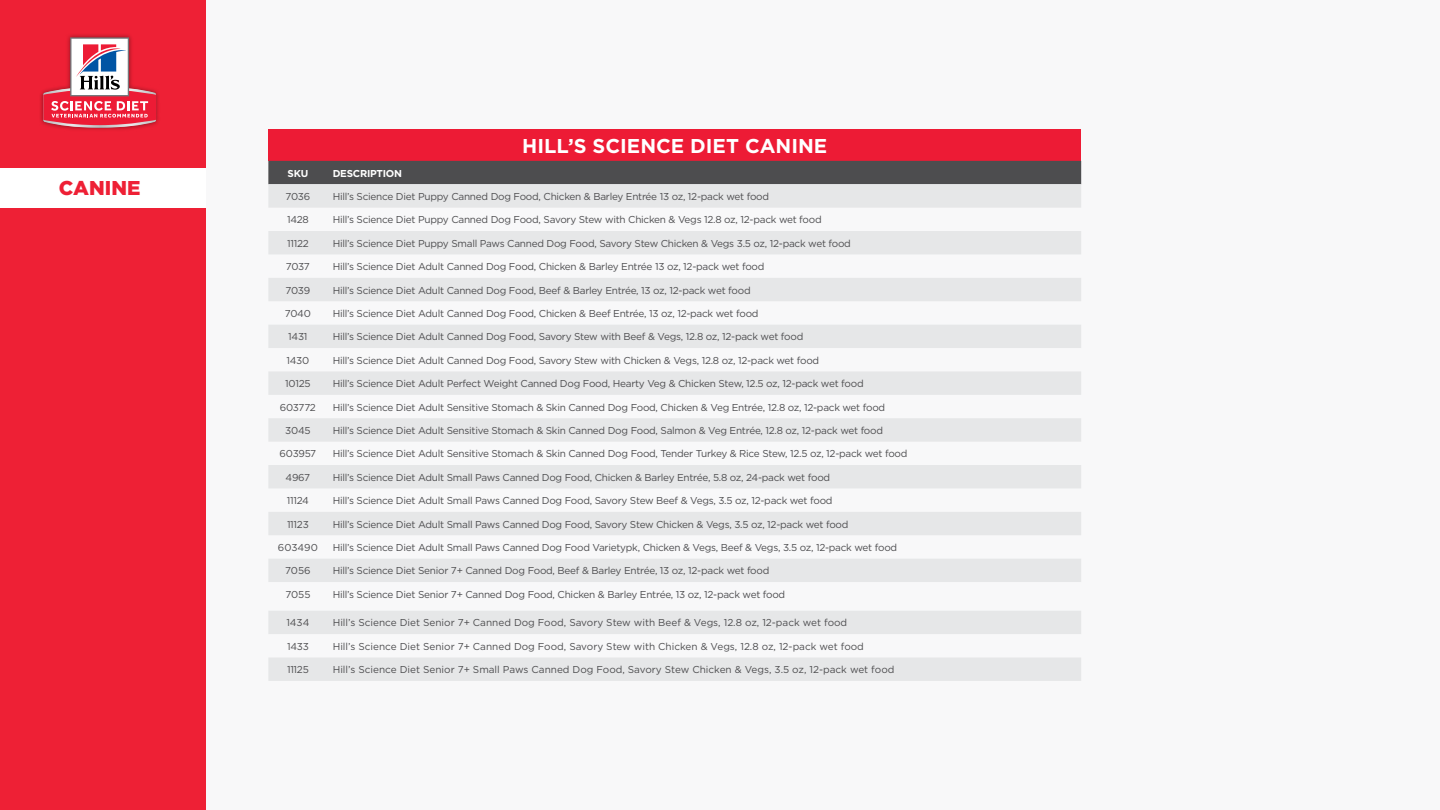
<style>
.page{position:relative;width:1440px;height:810px;background:#fff}
.page>*{position:absolute;margin:0;border:0;box-sizing:border-box;transform-origin:0 0}
.t1{font:700 20px "Gotham";color:#fff}
.t2{font:900 20px "Gotham";color:#ee2035}
.t3{font:10px "Gotham";letter-spacing:-.025em;color:#4d4d4f}
.t4{font:10px "Gotham";color:#4d4d4f}
.t5{font:700 10px "Gotham";letter-spacing:-.025em;color:#fff}
</style>
<div class="page">
<div style="left:195px;top:0;width:1245px;height:810px;background:#f8f8f9"></div>
<div style="left:0;top:0;width:205px;height:810px;background:#ee2035"></div>
<div style="left:0;top:168px;width:205px;height:40px;background:#fff"></div>
<div style="left:268px;top:129px;width:813px;height:32px;background:#ed1b35"></div>
<div style="left:268px;top:161px;width:813px;height:23px;background:#4d4d4f"></div>
<svg style="left:268px;top:184px;width:813px;height:398px;fill:#e6e7e8"></svg>
<svg style="left:268px;top:611px;width:813px;height:70px;fill:#e6e7e8"></svg>
<div style="left:39px;top:33px;width:121px;height:99px;background:#000;opacity:.4"></div>
<svg style="left:43px;top:37px;width:113px;height:91px"></svg>
<h1 class="t2" style="left:59px;top:174px;width:83px">CANINE</h1>
<h1 class="t1" style="left:522px;top:133px;width:307px">HILL’S SCIENCE DIET CANINE</h1>
<p class="t5" style="left:288px;top:166px;width:22px">SKU</p>
<p class="t5" style="left:333px;top:166px;width:71px">DESCRIPTION</p>
<p class="t3" style="left:286px;top:190px;width:26px">7036</p>
<p class="t3" style="left:333px;top:190px;width:438px">Hill’s Science Diet Puppy Canned Dog Food, Chicken &amp; Barley Entrée 13 oz, 12-pack wet food</p>
<p class="t3" style="left:287px;top:213px;width:23px">1428</p>
<p class="t3" style="left:333px;top:213px;width:490px">Hill’s Science Diet Puppy Canned Dog Food, Savory Stew with Chicken &amp; Vegs 12.8 oz, 12-pack wet food</p>
<p class="t3" style="left:287px;top:237px;width:23px">11122</p>
<p class="t3" style="left:333px;top:237px;width:520px">Hill’s Science Diet Puppy Small Paws Canned Dog Food, Savory Stew Chicken &amp; Vegs 3.5 oz, 12-pack wet food</p>
<p class="t3" style="left:286px;top:260px;width:25px">7037</p>
<p class="t3" style="left:333px;top:260px;width:433px">Hill’s Science Diet Adult Canned Dog Food, Chicken &amp; Barley Entrée 13 oz, 12-pack wet food</p>
<p class="t3" style="left:286px;top:284px;width:26px">7039</p>
<p class="t3" style="left:333px;top:284px;width:419px">Hill’s Science Diet Adult Canned Dog Food, Beef &amp; Barley Entrée, 13 oz, 12-pack wet food</p>
<p class="t3" style="left:285px;top:307px;width:28px">7040</p>
<p class="t3" style="left:333px;top:307px;width:427px">Hill’s Science Diet Adult Canned Dog Food, Chicken &amp; Beef Entrée, 13 oz, 12-pack wet food</p>
<p class="t3" style="left:288px;top:330px;width:21px">1431</p>
<p class="t3" style="left:333px;top:330px;width:472px">Hill’s Science Diet Adult Canned Dog Food, Savory Stew with Beef &amp; Vegs, 12.8 oz, 12-pack wet food</p>
<p class="t3" style="left:287px;top:354px;width:24px">1430</p>
<p class="t3" style="left:333px;top:354px;width:488px">Hill’s Science Diet Adult Canned Dog Food, Savory Stew with Chicken &amp; Vegs, 12.8 oz, 12-pack wet food</p>
<p class="t3" style="left:285px;top:377px;width:27px">10125</p>
<p class="t3" style="left:333px;top:377px;width:532px">Hill’s Science Diet Adult Perfect Weight Canned Dog Food, Hearty Veg &amp; Chicken Stew, 12.5 oz, 12-pack wet food</p>
<p class="t3" style="left:280px;top:401px;width:37px">603772</p>
<p class="t3" style="left:333px;top:401px;width:554px">Hill’s Science Diet Adult Sensitive Stomach &amp; Skin Canned Dog Food, Chicken &amp; Veg Entrée, 12.8 oz, 12-pack wet food</p>
<p class="t3" style="left:285px;top:424px;width:27px">3045</p>
<p class="t3" style="left:333px;top:424px;width:552px">Hill’s Science Diet Adult Sensitive Stomach &amp; Skin Canned Dog Food, Salmon &amp; Veg Entrée, 12.8 oz, 12-pack wet food</p>
<p class="t3" style="left:280px;top:447px;width:38px">603957</p>
<p class="t3" style="left:333px;top:447px;width:576px">Hill’s Science Diet Adult Sensitive Stomach &amp; Skin Canned Dog Food, Tender Turkey &amp; Rice Stew, 12.5 oz, 12-pack wet food</p>
<p class="t3" style="left:286px;top:471px;width:26px">4967</p>
<p class="t3" style="left:333px;top:471px;width:499px">Hill’s Science Diet Adult Small Paws Canned Dog Food, Chicken &amp; Barley Entrée, 5.8 oz, 24-pack wet food</p>
<p class="t3" style="left:287px;top:494px;width:24px">11124</p>
<p class="t3" style="left:333px;top:494px;width:501px">Hill’s Science Diet Adult Small Paws Canned Dog Food, Savory Stew Beef &amp; Vegs, 3.5 oz, 12-pack wet food</p>
<p class="t3" style="left:287px;top:518px;width:23px">11123</p>
<p class="t3" style="left:333px;top:518px;width:517px">Hill’s Science Diet Adult Small Paws Canned Dog Food, Savory Stew Chicken &amp; Vegs, 3.5 oz, 12-pack wet food</p>
<p class="t3" style="left:278px;top:541px;width:41px">603490</p>
<p class="t3" style="left:333px;top:541px;width:566px">Hill’s Science Diet Adult Small Paws Canned Dog Food Varietypk, Chicken &amp; Vegs, Beef &amp; Vegs, 3.5 oz, 12-pack wet food</p>
<p class="t3" style="left:285px;top:564px;width:27px">7056</p>
<p class="t3" style="left:333px;top:564px;width:438px">Hill’s Science Diet Senior 7+ Canned Dog Food, Beef &amp; Barley Entrée, 13 oz, 12-pack wet food</p>
<p class="t3" style="left:285px;top:588px;width:27px">7055</p>
<p class="t3" style="left:333px;top:588px;width:454px">Hill’s Science Diet Senior 7+ Canned Dog Food, Chicken &amp; Barley Entrée, 13 oz, 12-pack wet food</p>
<p class="t3" style="left:286px;top:616px;width:25px">1434</p>
<p class="t4" style="left:333px;top:616px;width:516px">Hill’s Science Diet Senior 7+ Canned Dog Food, Savory Stew with Beef &amp; Vegs, 12.8 oz, 12-pack wet food</p>
<p class="t3" style="left:287px;top:640px;width:23px">1433</p>
<p class="t4" style="left:333px;top:640px;width:533px">Hill’s Science Diet Senior 7+ Canned Dog Food, Savory Stew with Chicken &amp; Vegs, 12.8 oz, 12-pack wet food</p>
<p class="t3" style="left:287px;top:663px;width:23px">11125</p>
<p class="t4" style="left:333px;top:663px;width:563px">Hill’s Science Diet Senior 7+ Small Paws Canned Dog Food, Savory Stew Chicken &amp; Vegs, 3.5 oz, 12-pack wet food</p>
</div>
